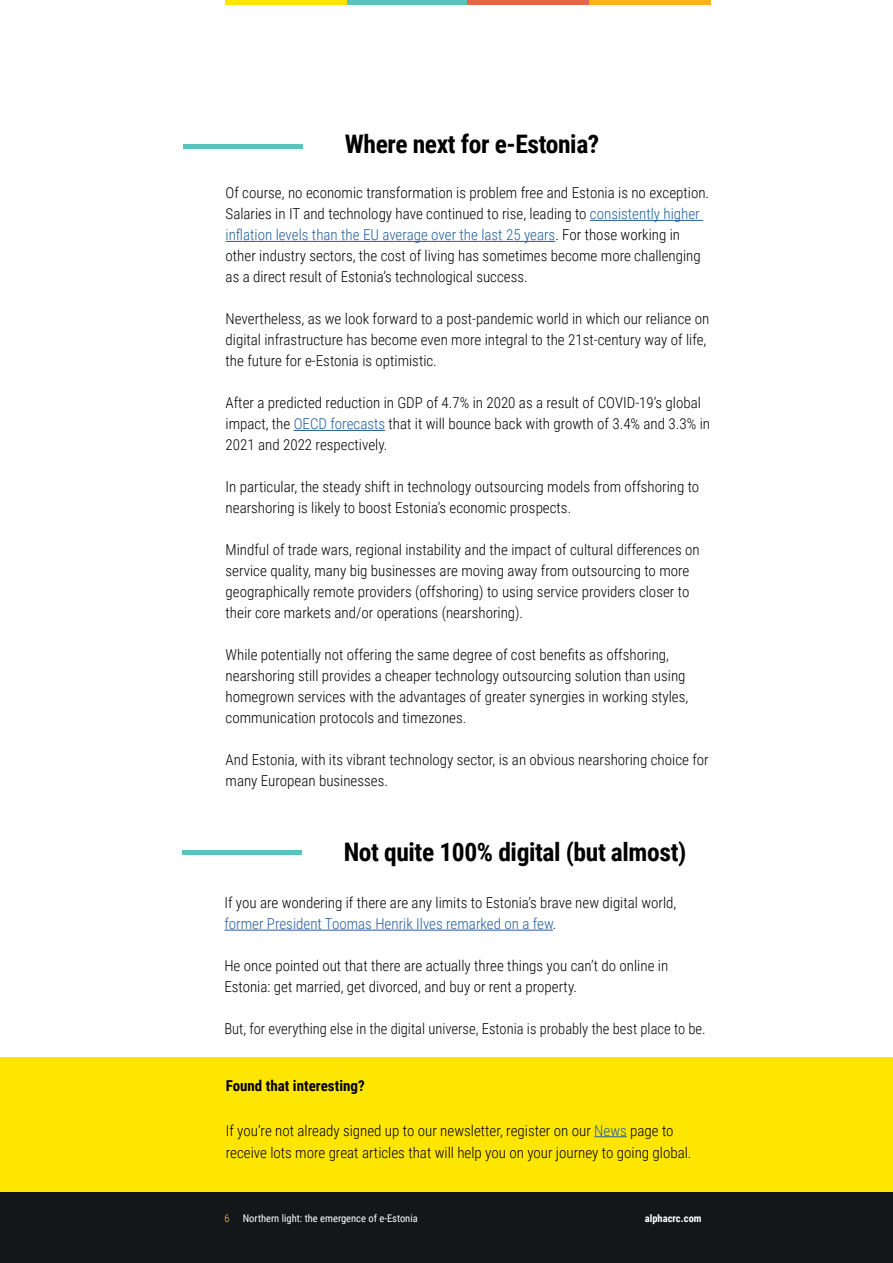
<style>
.page{position:relative;width:893px;height:1263px;background:#fff}
.page>*{position:absolute;margin:0;border:0;box-sizing:border-box;transform-origin:0 0}
.t1{font:700 25.5px "Roboto Condensed";letter-spacing:-.015em;color:#000}
.t2{font:300 15px/21px "Roboto Condensed";color:#000}
.t3{font:700 15px "Roboto Condensed";color:#000}
.t4{font:10.5px "Roboto Condensed";color:#fff}
.t5{font:700 10.5px "Roboto Condensed";color:#fff}
.t6{font:300 10.5px "Roboto Condensed";color:#ffe600}
.s1{color:#215e9e}
</style>
<div class="page">
<div style="left:0;top:1178px;width:893px;height:85px;background:#13171a"></div>
<hr style="left:346px;top:0;width:122px;height:4px;background:#58c4bd">
<hr style="left:468px;top:0;width:121px;height:4px;background:#e6644a">
<hr style="left:225px;top:0;width:122px;height:4px;background:#ffe600">
<hr style="left:589px;top:0;width:121px;height:4px;background:#fcb316">
<div style="left:0;top:1057px;width:893px;height:135px;background:#ffe600"></div>
<hr style="left:594px;top:1136px;width:33px;height:1px;background:#215e9e">
<hr style="left:182px;top:850px;width:119px;height:4px;background:#58c4bd">
<hr style="left:224px;top:930px;width:329px;height:1px;background:#215e9e">
<div style="left:183px;top:144px;width:119px;height:5px;background:#58c4bd"></div>
<hr style="left:590px;top:220px;width:113px;height:1px;background:#215e9e">
<hr style="left:226px;top:241px;width:329px;height:1px;background:#215e9e">
<hr style="left:294px;top:430px;width:91px;height:1px;background:#215e9e">
<h1 class="t1" style="left:345px;top:126px;width:256px">Where next for e-Estonia?</h1>
<p class="t2" style="left:226px;top:182px;width:485px">Of course, no economic transformation is problem free and Estonia is no exception.<br>Salaries in IT and technology have continued to rise, leading to <span class="s1">consistently higher inflation levels than the EU average over the last 25 years</span>. For those working in other industry sectors, the cost of living has sometimes become more challenging as a direct result of Estonia’s technological success.</p>
<p class="t2" style="left:226px;top:308px;width:485px">Nevertheless, as we look forward to a post-pandemic world in which our reliance on digital infrastructure has become even more integral to the 21st-century way of life, the future for e-Estonia is optimistic.</p>
<p class="t2" style="left:226px;top:392px;width:486px">After a predicted reduction in GDP of 4.7% in 2020 as a result of COVID-19’s global impact, the <span class="s1">OECD forecasts</span> that it will bounce back with growth of 3.4% and 3.3% in<br>2021 and 2022 respectively.</p>
<p class="t2" style="left:226px;top:476px;width:475px">In particular, the steady shift in technology outsourcing models from offshoring to nearshoring is likely to boost Estonia’s economic prospects.</p>
<p class="t2" style="left:226px;top:539px;width:476px">Mindful of trade wars, regional instability and the impact of cultural differences on service quality, many big businesses are moving away from outsourcing to more geographically remote providers (offshoring) to using service providers closer to their core markets and/or operations (nearshoring).</p>
<p class="t2" style="left:226px;top:644px;width:464px">While potentially not offering the same degree of cost benefits as offshoring, nearshoring still provides a cheaper technology outsourcing solution than using homegrown services with the advantages of greater synergies in working styles, communication protocols and timezones.</p>
<p class="t2" style="left:226px;top:749px;width:485px">And Estonia, with its vibrant technology sector, is an obvious nearshoring choice for many European businesses.</p>
<h1 class="t1" style="left:344px;top:834px;width:344px">Not quite 100% digital (but almost)</h1>
<p class="t2" style="left:224px;top:892px;width:454px">If you are wondering if there are any limits to Estonia’s brave new digital world, <span class="s1">former President Toomas Henrik Ilves remarked on a few</span>.</p>
<p class="t2" style="left:224px;top:955px;width:445px">He once pointed out that there are actually three things you can’t do online in<br>Estonia: get married, get divorced, and buy or rent a property.</p>
<p class="t2" style="left:224px;top:1018px;width:483px">But, for everything else in the digital universe, Estonia is probably the best place to be.</p>
<p class="t3" style="left:226px;top:1075px;width:141px">Found that interesting?</p>
<p class="t2" style="left:226px;top:1118px;width:467px;line-height:22.5px">If you’re not already signed up to our newsletter, register on our <span class="s1">News</span> page to receive lots more great articles that will help you on your journey to going global.</p>
<p class="t6" style="left:225px;top:1211px;width:7px">6</p>
<p class="t4" style="left:243px;top:1211px;width:176px">Northern light: the emergence of e-Estonia</p>
<p class="t5" style="left:645px;top:1211px;width:58px">alphacrc.com</p>
</div>
